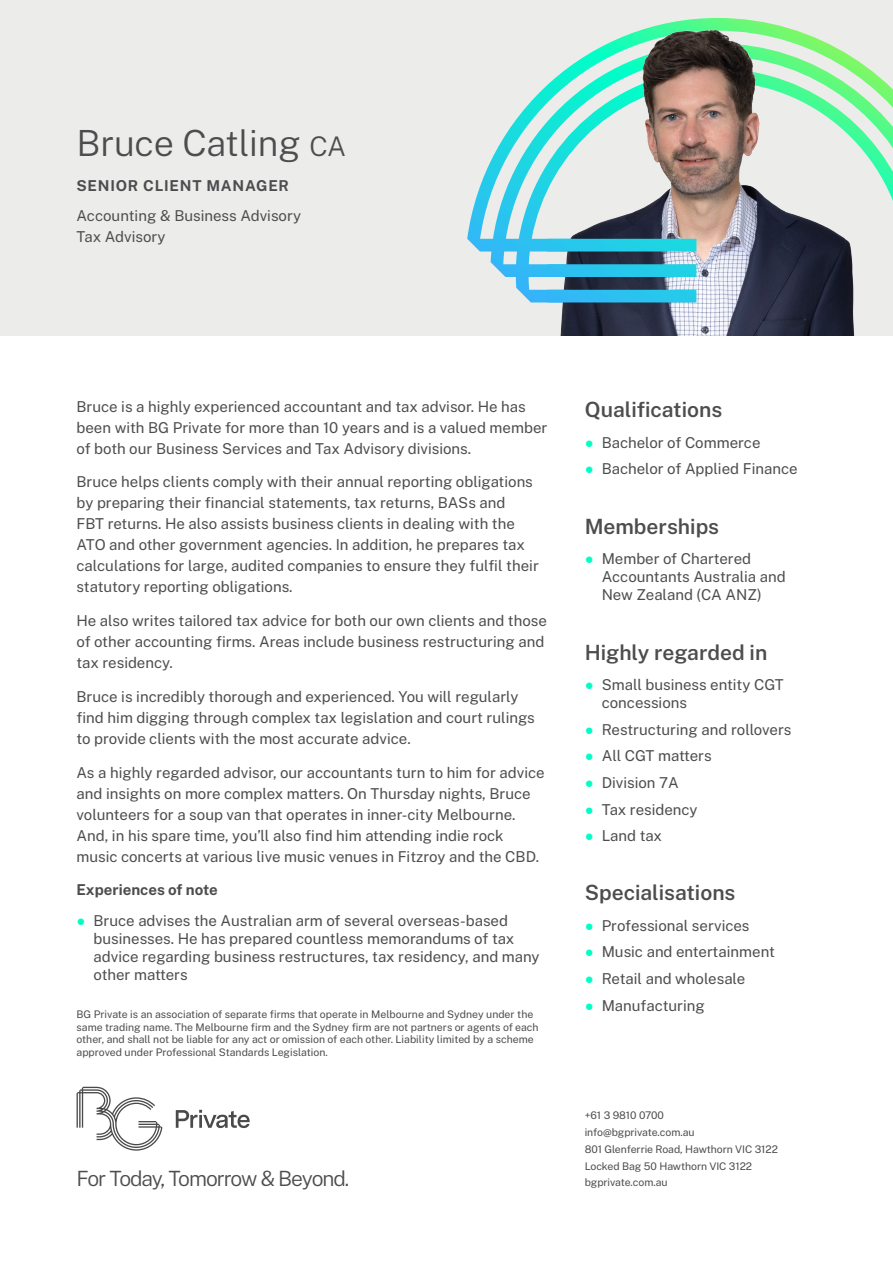
<style>
.page{position:relative;width:893px;height:1263px;background:#fff}
.page>*{position:absolute;margin:0;border:0;box-sizing:border-box;transform-origin:0 0}
.t1{font:300 36px "Public Sans";letter-spacing:-.005em;color:#4d4d4f}
.t2{font:600 21px "Public Sans";color:#4d4d4f}
.t3{font:300 21px "Public Sans";letter-spacing:-.05em;color:#4d4d4f}
.t4{font:15px/21px "Public Sans";color:#4d4d4f}
.t5{font:700 15px "Public Sans";letter-spacing:.05em;color:#4d4d4f}
.t6{font:700 15px "Public Sans";color:#4d4d4f}
.t7{font:10.5px/16.8px "Public Sans";color:#4d4d4f}
.s1{font-size:27px}
.s2{font-family:"Arial";color:#00ffc7}
</style>
<div class="page">
<div style="left:0;top:0;width:893px;height:336px;background:#ecedeb"></div>
<svg style="left:467px;top:73px;width:426px;height:230px"></svg>
<img style="left:536px;top:18px;width:339px;height:318px">
<svg style="left:547px;top:239px;width:149px;height:63px;background:#3fa0bc"></svg>
<svg style="left:176px;top:1110px;width:74px;height:18px"></svg>
<svg style="left:77px;top:1087px;width:85px;height:64px"></svg>
<h1 class="t1" style="left:77px;top:120px;width:271px">Bruce Catling <span class="s1">CA</span></h1>
<p class="t5" style="left:77px;top:176px;width:214px">SENIOR CLIENT MANAGER</p>
<p class="t4" style="left:77px;top:205px;width:226px">Accounting &amp; Business Advisory<br>Tax Advisory</p>
<p class="t4" style="left:77px;top:395px;width:472px">Bruce is a highly experienced accountant and tax advisor. He has been with BG Private for more than 10 years and is a valued member of both our Business Services and Tax Advisory divisions.</p>
<p class="t4" style="left:77px;top:471px;width:464px">Bruce helps clients comply with their annual reporting obligations by preparing their financial statements, tax returns, BASs and<br>FBT returns. He also assists business clients in dealing with the ATO and other government agencies. In addition, he prepares tax calculations for large, audited companies to ensure they fulfil their statutory reporting obligations.</p>
<p class="t4" style="left:77px;top:610px;width:472px">He also writes tailored tax advice for both our own clients and those of other accounting firms. Areas include business restructuring and tax residency.</p>
<p class="t4" style="left:77px;top:685px;width:460px">Bruce is incredibly thorough and experienced. You will regularly find him digging through complex tax legislation and court rulings to provide clients with the most accurate advice.</p>
<p class="t4" style="left:77px;top:761px;width:470px">As a highly regarded advisor, our accountants turn to him for advice and insights on more complex matters. On Thursday nights, Bruce volunteers for a soup van that operates in inner-city Melbourne.<br>And, in his spare time, you’ll also find him attending indie rock music concerts at various live music venues in Fitzroy and the CBD.</p>
<p class="t6" style="left:77px;top:880px;width:143px">Experiences of note</p>
<p class="t4" style="left:94px;top:911px;width:448px;line-height:18px;text-indent:-17px"><span class="s2">●</span> Bruce advises the Australian arm of several overseas-based businesses. He has prepared countless memorandums of tax advice regarding business restructures, tax residency, and many other matters</p>
<p class="t7" style="left:77px;top:1008px;width:464px;line-height:12.6px">BG Private is an association of separate firms that operate in Melbourne and Sydney under the same trading name. The Melbourne firm and the Sydney firm are not partners or agents of each other, and shall not be liable for any act or omission of each other. Liability limited by a scheme approved under Professional Standards Legislation.</p>
<h2 class="t3" style="left:77px;top:1165px;width:274px">For Today, Tomorrow &amp; Beyond.</h2>
<h2 class="t2" style="left:585px;top:396px;width:139px">Qualifications</h2>
<p class="t4" style="left:585px;top:432px;width:177px"><span class="s2">●</span> Bachelor of Commerce</p>
<p class="t4" style="left:585px;top:458px;width:214px"><span class="s2">●</span> Bachelor of Applied Finance</p>
<h2 class="t2" style="left:585px;top:512px;width:136px">Memberships</h2>
<p class="t4" style="left:602px;top:550px;width:186px;line-height:18px;text-indent:-17px"><span class="s2">●</span> Member of Chartered<br>Accountants Australia and<br>New Zealand (CA ANZ)</p>
<h2 class="t2" style="left:585px;top:638px;width:184px">Highly regarded in</h2>
<p class="t4" style="left:602px;top:675px;width:183px;line-height:18px;text-indent:-17px"><span class="s2">●</span> Small business entity CGT concessions</p>
<p class="t4" style="left:585px;top:718px;width:208px"><span class="s2">●</span> Restructuring and rollovers</p>
<p class="t4" style="left:585px;top:745px;width:128px"><span class="s2">●</span> All CGT matters</p>
<p class="t4" style="left:585px;top:772px;width:96px"><span class="s2">●</span> Division 7A</p>
<p class="t4" style="left:585px;top:798px;width:114px"><span class="s2">●</span> Tax residency</p>
<p class="t4" style="left:585px;top:825px;width:79px"><span class="s2">●</span> Land tax</p>
<h2 class="t2" style="left:585px;top:879px;width:152px">Specialisations</h2>
<p class="t4" style="left:585px;top:914px;width:166px"><span class="s2">●</span> Professional services</p>
<p class="t4" style="left:585px;top:941px;width:192px"><span class="s2">●</span> Music and entertainment</p>
<p class="t4" style="left:585px;top:967px;width:162px"><span class="s2">●</span> Retail and wholesale</p>
<p class="t4" style="left:585px;top:994px;width:122px"><span class="s2">●</span> Manufacturing</p>
<p class="t7" style="left:585px;top:1106px;width:195px">+61 3 9810 0700<br>info@bgprivate.com.au<br>801 Glenferrie Road, Hawthorn VIC 3122<br>Locked Bag 50 Hawthorn VIC 3122 bgprivate.com.au</p>
</div>
